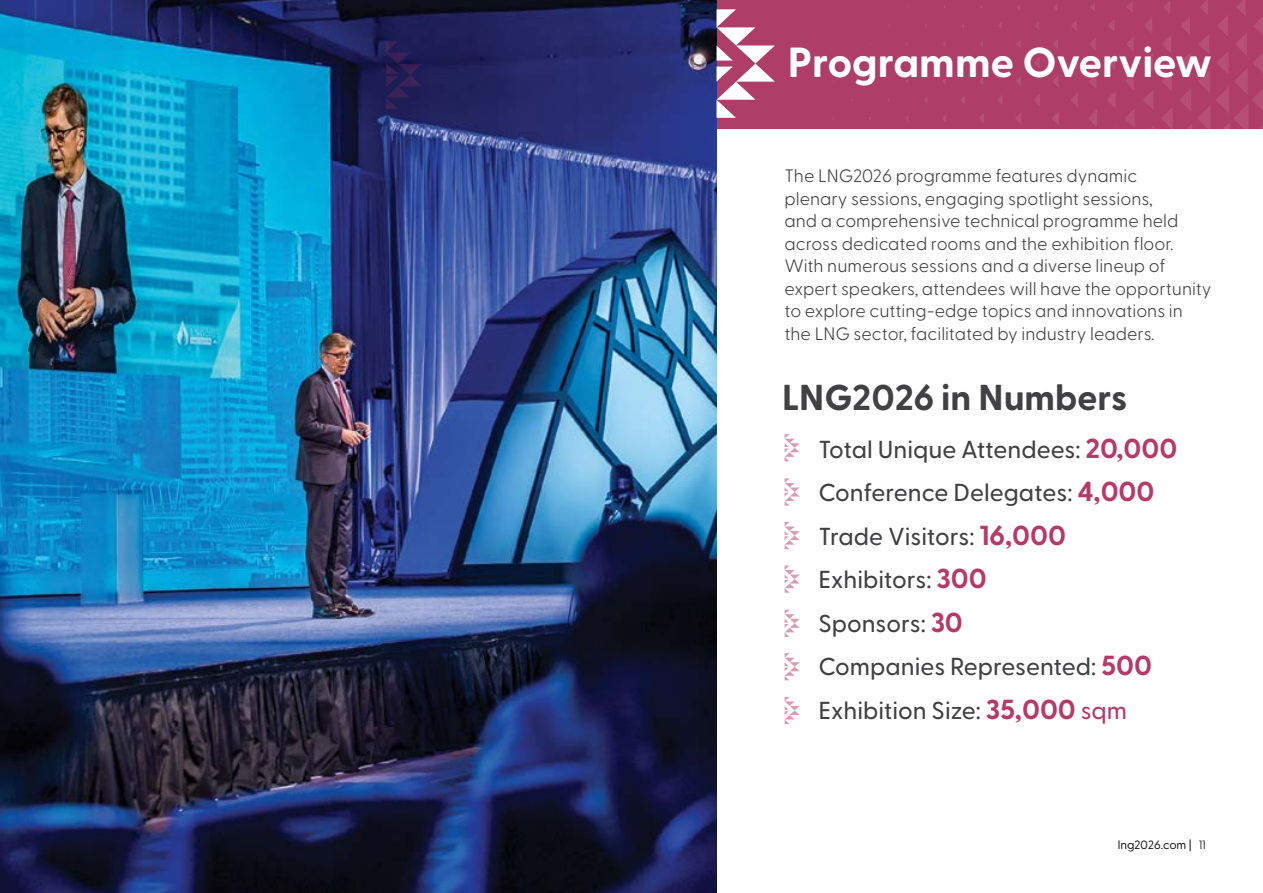
<style>
.page{position:relative;width:1263px;height:893px;background:#fff}
.page>*{position:absolute;margin:0;border:0;box-sizing:border-box;transform-origin:0 0}
.t1{font:700 42px "Greycliff CF";color:#fff}
.t2{font:700 36px "Greycliff CF";color:#414042}
.t3{font:500 24.6px/43.5px "Greycliff CF";color:#414042}
.t4{font:300 18px/22.5px "Greycliff CF";color:#414042}
.t5{font:12px "Greycliff CF";color:#000}
.s1{font-weight:700;font-size:27.6px;color:#b73968}
.s2{color:#b73968}
.s3{font-weight:300}
</style>
<div class="page">
<div style="left:716px;top:0;width:547px;height:129px;background:#ae3d68"></div>
<svg style="left:942px;top:115px;width:4px;height:7px"></svg>
<svg style="left:943px;top:78px;width:3px;height:6px"></svg>
<svg style="left:961px;top:96px;width:4px;height:8px"></svg>
<svg style="left:979px;top:114px;width:5px;height:9px"></svg>
<svg style="left:979px;top:78px;width:4px;height:7px"></svg>
<svg style="left:998px;top:95px;width:4px;height:9px"></svg>
<svg style="left:1015px;top:113px;width:6px;height:11px"></svg>
<svg style="left:980px;top:41px;width:3px;height:6px"></svg>
<svg style="left:998px;top:59px;width:4px;height:8px"></svg>
<svg style="left:1016px;top:76px;width:5px;height:10px"></svg>
<svg style="left:1034px;top:94px;width:6px;height:12px"></svg>
<svg style="left:1052px;top:112px;width:7px;height:13px"></svg>
<svg style="left:1017px;top:41px;width:3px;height:7px"></svg>
<svg style="left:1034px;top:58px;width:5px;height:9px"></svg>
<svg style="left:1053px;top:75px;width:6px;height:12px"></svg>
<svg style="left:1071px;top:93px;width:7px;height:14px"></svg>
<svg style="left:1088px;top:110px;width:9px;height:17px"></svg>
<svg style="left:1017px;top:4px;width:3px;height:6px"></svg>
<svg style="left:1035px;top:22px;width:4px;height:7px"></svg>
<svg style="left:1053px;top:39px;width:5px;height:10px"></svg>
<svg style="left:1071px;top:57px;width:6px;height:12px"></svg>
<svg style="left:1089px;top:74px;width:7px;height:14px"></svg>
<svg style="left:1107px;top:92px;width:8px;height:16px"></svg>
<svg style="left:1125px;top:109px;width:10px;height:19px"></svg>
<svg style="left:1054px;top:4px;width:3px;height:6px"></svg>
<svg style="left:1072px;top:21px;width:5px;height:10px"></svg>
<svg style="left:1090px;top:38px;width:6px;height:12px"></svg>
<svg style="left:1108px;top:55px;width:7px;height:15px"></svg>
<svg style="left:1125px;top:73px;width:9px;height:17px"></svg>
<svg style="left:1143px;top:90px;width:10px;height:19px"></svg>
<svg style="left:1161px;top:107px;width:12px;height:22px"></svg>
<svg style="left:1091px;top:3px;width:4px;height:8px"></svg>
<svg style="left:1108px;top:20px;width:6px;height:11px"></svg>
<svg style="left:1126px;top:37px;width:7px;height:14px"></svg>
<svg style="left:1144px;top:54px;width:9px;height:17px"></svg>
<svg style="left:1162px;top:71px;width:10px;height:20px"></svg>
<svg style="left:1127px;top:2px;width:5px;height:10px"></svg>
<svg style="left:1144px;top:18px;width:8px;height:15px"></svg>
<svg style="left:1162px;top:36px;width:9px;height:17px"></svg>
<svg style="left:1164px;top:1px;width:6px;height:12px"></svg>
<svg style="left:1180px;top:0;width:83px;height:129px"></svg>
<img style="left:0;top:0;width:716px;height:893px">
<svg style="left:386px;top:41px;width:36px;height:68px;background:#251d55"></svg>
<svg style="left:784px;top:434px;width:16px;height:27px"></svg>
<svg style="left:784px;top:478px;width:16px;height:28px"></svg>
<svg style="left:784px;top:522px;width:16px;height:27px"></svg>
<svg style="left:784px;top:565px;width:16px;height:28px"></svg>
<svg style="left:784px;top:610px;width:16px;height:27px"></svg>
<svg style="left:784px;top:653px;width:16px;height:27px"></svg>
<svg style="left:784px;top:697px;width:16px;height:27px"></svg>
<svg style="left:716px;top:9px;width:59px;height:109px"></svg>
<h1 class="t1" style="left:788px;top:30px;width:426px">Programme Overview</h1>
<p class="t4" style="left:784px;top:163px;width:429px">The LNG2026 programme features dynamic<br>plenary sessions, engaging spotlight sessions,<br>and a comprehensive technical programme held across dedicated rooms and the exhibition floor.<br>With numerous sessions and a diverse lineup of expert speakers, attendees will have the opportunity to explore cutting-edge topics and innovations in the LNG sector, facilitated by industry leaders.</p>
<h2 class="t2" style="left:782px;top:370px;width:347px">LNG2026 in Numbers</h2>
<h3 class="t3" style="left:818px;top:425px;width:361px">Total Unique Attendees: <span class="s1">20,000<br></span>Conference Delegates: <span class="s1">4,000<br></span>Trade Visitors: <span class="s1">16,000<br></span>Exhibitors: <span class="s1">300<br></span>Sponsors: <span class="s1">30<br></span>Companies Represented: <span class="s1">500<br></span>Exhibition Size: <span class="s1">35,000</span> <span class="s2">sqm</span></h3>
<p class="t5" style="left:1118px;top:835px;width:89px">lng2026.com | <span class="s3">11</span></p>
</div>
